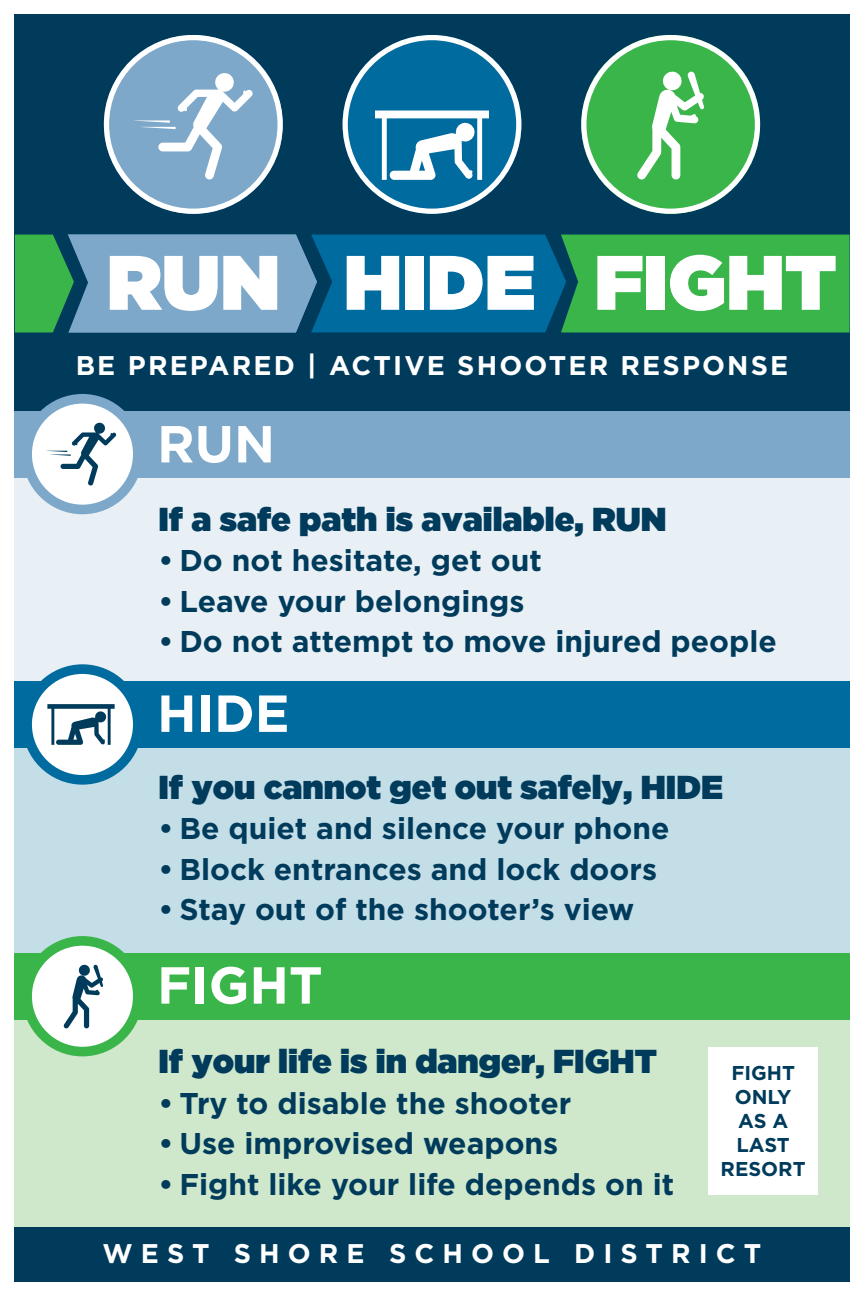
<style>
.page{position:relative;width:864px;height:1296px;background:#fff}
.page>*{position:absolute;margin:0;border:0;box-sizing:border-box;transform-origin:0 0}
.t1{font:77px "Gotham Ultra";color:#fff}
.t2{font:700 52px "Gotham";color:#fff}
.t3{font:33px "Gotham Ultra";color:#003b5c}
.t4{font:700 30px "Gotham";color:#003b5c}
.t5{font:700 27px "Gotham";letter-spacing:.08em;color:#fff}
.t6{font:700 27px "Gotham";letter-spacing:.3em;color:#fff}
.t7{font:700 20px/24px "Gotham";color:#003b5c;text-align:center}
</style>
<div class="page">
<div style="left:14px;top:14px;width:836px;height:415px;background:#003b5c"></div>
<div style="left:14px;top:955px;width:836px;height:272px;background:#cfe7ca"></div>
<div style="left:14px;top:681px;width:836px;height:333px;background:#c4dee8"></div>
<div style="left:14px;top:413px;width:836px;height:300px;background:#e8f0f5"></div>
<svg style="left:104px;top:35px;width:179px;height:179px"></svg>
<svg style="left:343px;top:35px;width:178px;height:179px"></svg>
<svg style="left:581px;top:35px;width:179px;height:179px"></svg>
<div style="left:14px;top:411px;width:836px;height:66px;background:#7da8c9"></div>
<div style="left:14px;top:681px;width:836px;height:67px;background:#006b9e"></div>
<div style="left:14px;top:953px;width:836px;height:66px;background:#3ab54a"></div>
<svg style="left:22px;top:394px;width:121px;height:120px"></svg>
<svg style="left:27px;top:664px;width:111px;height:121px"></svg>
<svg style="left:22px;top:936px;width:121px;height:120px"></svg>
<svg style="left:14px;top:234px;width:836px;height:99px;background:#389584"></svg>
<div style="left:708px;top:1047px;width:110px;height:148px;background:#fff"></div>
<div style="left:14px;top:1227px;width:836px;height:55px;background:#003b5c"></div>
<p class="t1" style="left:107px;top:238px;width:731px">RUN HIDE FIGHT</p>
<p class="t5" style="left:76px;top:349px;width:714px">BE PREPARED | ACTIVE SHOOTER RESPONSE</p>
<p class="t2" style="left:157px;top:414px;width:119px">RUN</p>
<p class="t3" style="left:158px;top:500px;width:510px">If a safe path is available, RUN</p>
<p class="t4" style="left:158px;top:543px;width:385px">• Do not hesitate, get out</p>
<p class="t4" style="left:158px;top:584px;width:368px">• Leave your belongings</p>
<p class="t4" style="left:158px;top:624px;width:620px">• Do not attempt to move injured people</p>
<p class="t2" style="left:157px;top:683px;width:134px">HIDE</p>
<p class="t3" style="left:158px;top:768px;width:566px">If you cannot get out safely, HIDE</p>
<p class="t4" style="left:158px;top:811px;width:513px">• Be quiet and silence your phone</p>
<p class="t4" style="left:158px;top:852px;width:500px">• Block entrances and lock doors</p>
<p class="t4" style="left:158px;top:892px;width:477px">• Stay out of the shooter’s view</p>
<p class="t2" style="left:157px;top:955px;width:167px">FIGHT</p>
<p class="t3" style="left:158px;top:1042px;width:500px">If your life is in danger, FIGHT</p>
<p class="t4" style="left:158px;top:1086px;width:414px">• Try to disable the shooter</p>
<p class="t4" style="left:158px;top:1126px;width:401px">• Use improvised weapons</p>
<p class="t4" style="left:158px;top:1167px;width:517px">• Fight like your life depends on it</p>
<p class="t7" style="left:721px;top:1060px;width:87px">FIGHT<br>ONLY<br>AS A<br>LAST<br>RESORT</p>
<p class="t6" style="left:103px;top:1238px;width:660px">WEST SHORE SCHOOL DISTRICT</p>
</div>
